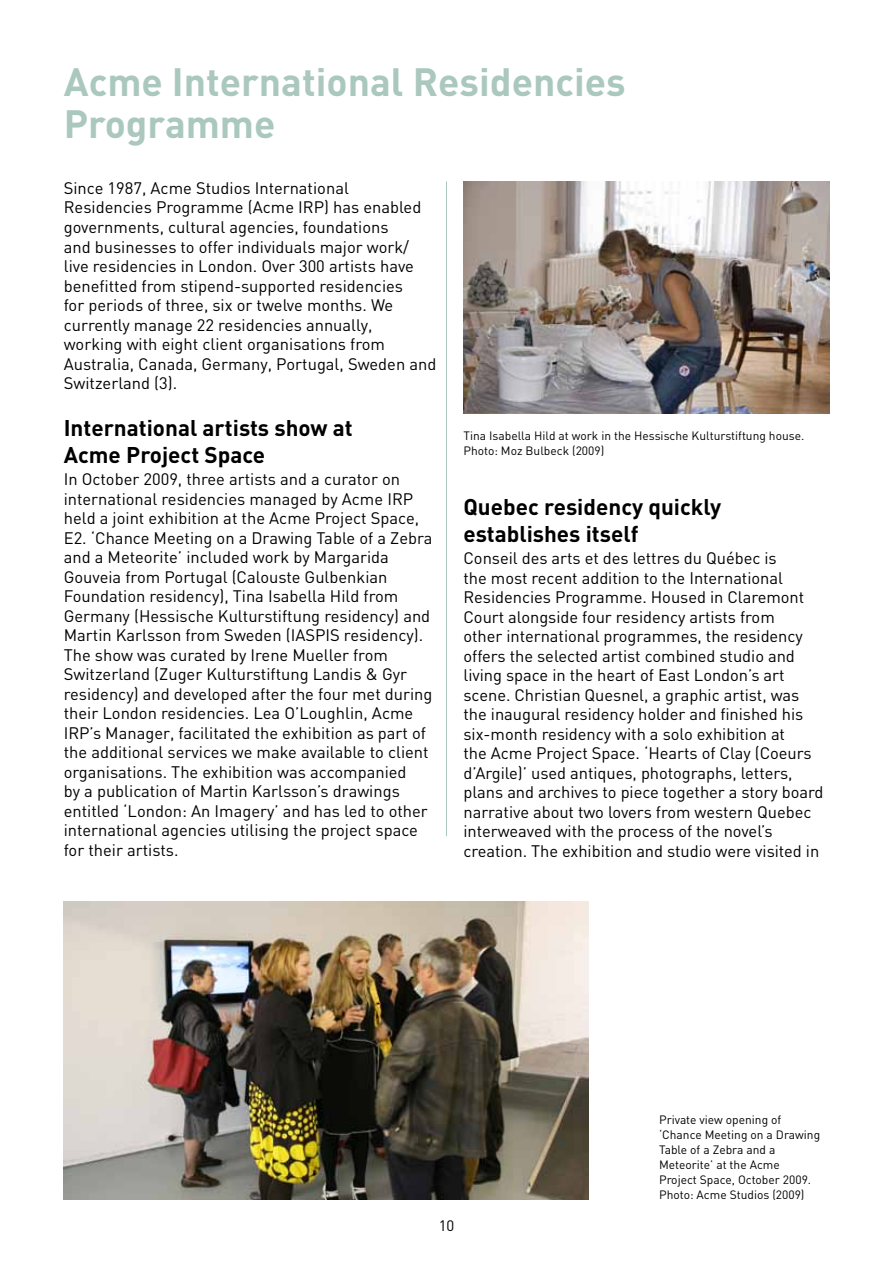
<style>
.page{position:relative;width:893px;height:1263px;background:#fff}
.page>*{position:absolute;margin:0;border:0;box-sizing:border-box;transform-origin:0 0}
.t1{font:700 39px/42px "DIN";color:#abc8be}
.t2{font:700 22.5px/27px "DIN";color:#000}
.t3{font:16.5px/19.5px "DIN";color:#000}
.t4{font:15px "DIN";color:#000}
.t5{font:12px/15px "DIN";color:#000}
</style>
<div class="page">
<hr style="left:446px;top:181px;width:1px;height:655px;background:#abc8be">
<img style="left:64px;top:901px;width:525px;height:298px">
<img style="left:463px;top:181px;width:366px;height:233px">
<h1 class="t1" style="left:64px;top:59px;width:563px">Acme International Residencies<br>Programme</h1>
<p class="t3" style="left:64px;top:179px;width:374px">Since 1987, Acme Studios International Residencies Programme (Acme IRP) has enabled governments, cultural agencies, foundations<br>and businesses to offer individuals major work/ live residencies in London. Over 300 artists have benefitted from stipend-supported residencies<br>for periods of three, six or twelve months. We currently manage 22 residencies annually,<br>working with eight client organisations from Australia, Canada, Germany, Portugal, Sweden and Switzerland (3).</p>
<h2 class="t2" style="left:64px;top:413px;width:291px">International artists show at<br>Acme Project Space</h2>
<p class="t3" style="left:64px;top:470px;width:370px">In October 2009, three artists and a curator on international residencies managed by Acme IRP held a joint exhibition at the Acme Project Space, E2. ‘Chance Meeting on a Drawing Table of a Zebra and a Meteorite’ included work by Margarida Gouveia from Portugal (Calouste Gulbenkian Foundation residency), Tina Isabella Hild from Germany (Hessische Kulturstiftung residency) and Martin Karlsson from Sweden (IASPIS residency).<br>The show was curated by Irene Mueller from Switzerland (Zuger Kulturstiftung Landis &amp; Gyr residency) and developed after the four met during their London residencies. Lea O’Loughlin, Acme IRP’s Manager, facilitated the exhibition as part of the additional services we make available to client organisations. The exhibition was accompanied<br>by a publication of Martin Karlsson’s drawings entitled ‘London: An Imagery’ and has led to other international agencies utilising the project space for their artists.</p>
<p class="t5" style="left:463px;top:428px;width:342px">Tina Isabella Hild at work in the Hessische Kulturstiftung house.<br>Photo: Moz Bulbeck (2009)</p>
<h2 class="t2" style="left:463px;top:492px;width:259px">Quebec residency quickly establishes itself</h2>
<p class="t3" style="left:463px;top:549px;width:361px">Conseil des arts et des lettres du Québec is<br>the most recent addition to the International Residencies Programme. Housed in Claremont Court alongside four residency artists from<br>other international programmes, the residency offers the selected artist combined studio and living space in the heart of East London’s art scene. Christian Quesnel, a graphic artist, was the inaugural residency holder and finished his six-month residency with a solo exhibition at<br>the Acme Project Space. ‘Hearts of Clay (Coeurs d’Argile)’ used antiques, photographs, letters, plans and archives to piece together a story board narrative about two lovers from western Quebec interweaved with the process of the novel’s creation. The exhibition and studio were visited in</p>
<p class="t4" style="left:439px;top:1217px;width:17px">10</p>
<p class="t5" style="left:659px;top:1112px;width:163px">Private view opening of ‘Chance Meeting on a Drawing<br>Table of a Zebra and a<br>Meteorite’ at the Acme<br>Project Space, October 2009.<br>Photo: Acme Studios (2009)</p>
</div>
